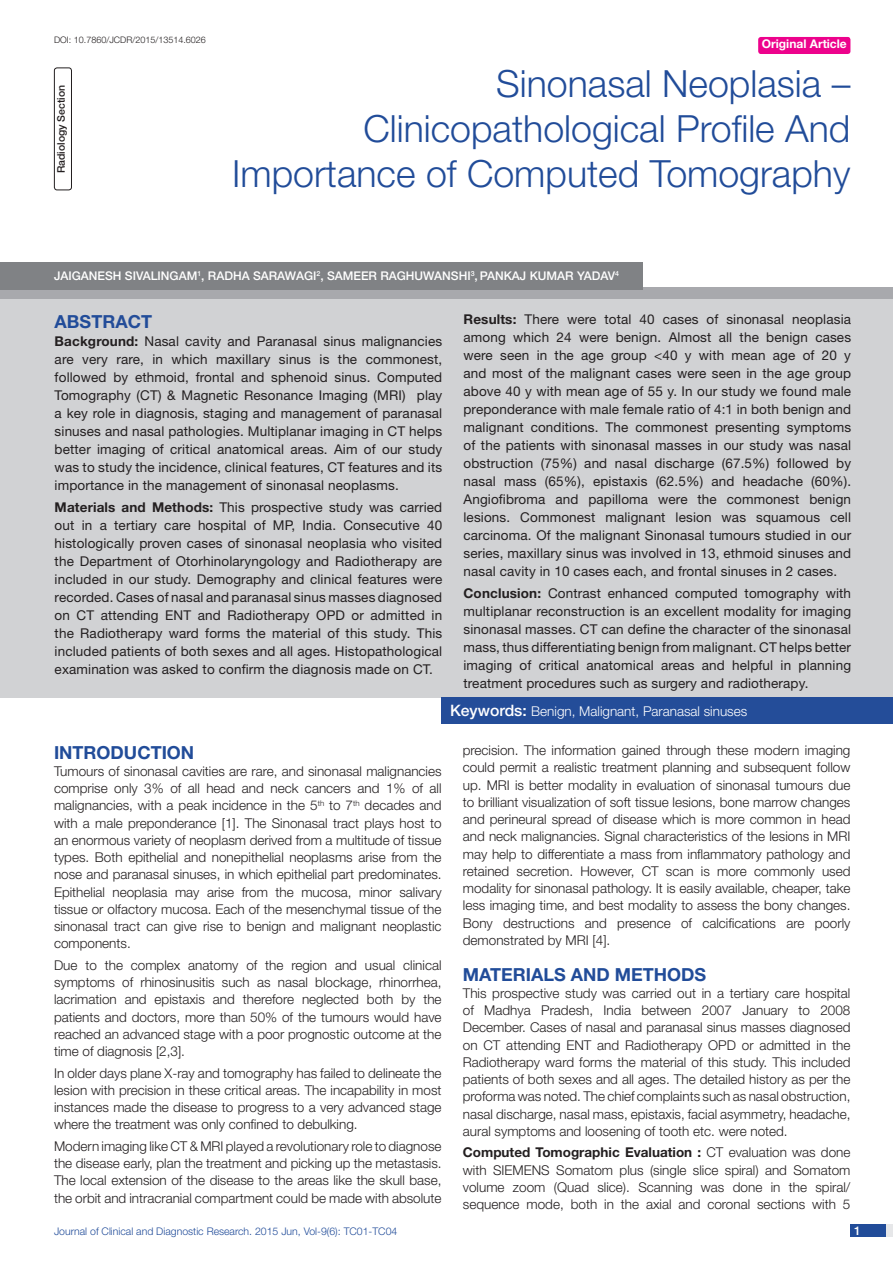
<style>
.page{position:relative;width:893px;height:1263px;background:#fff}
.page>*{position:absolute;margin:0;border:0;box-sizing:border-box;transform-origin:0 0}
.t1{font:300 37.5px/45px "Helvetica Neue";color:#214c99;text-align:right}
.Heading{font:700 18px "Helvetica Neue";color:#214c99}
.Abstract_head{font:700 18px "Helvetica Neue";color:#214c99}
.Body_text{font:300 13.5px/17.2px "Helvetica Neue";color:#231f20;text-align:justify}
.Abstract_Text{font:13.5px/18px "Helvetica Neue";letter-spacing:.01em;color:#231f20;text-align:justify}
.t2{font:300 13.5px "Helvetica Neue";color:#fff}
.Author{font:500 12px "Helvetica Neue";color:#fff}
.t3{font:700 12px "Helvetica Neue";color:#fff}
.t4{font:300 10.5px "Helvetica Neue";color:#214c99}
.t5{font:500 10.5px "Helvetica Neue";color:#231f20}
.DOI{font:300 9px "Helvetica Neue";color:#231f20}
.s1{color:#244d99}
.s2{font-weight:700}
.s3{font-weight:500;font-size:15.75px}
</style>
<div class="page">
<div style="left:850px;top:1224px;width:43px;height:13px;background:#e6e7e9"></div>
<div style="left:850px;top:1224px;width:35px;height:13px;background:#214c99"></div>
<div style="left:758px;top:37px;width:92px;height:17px;background:#ed028c;border-radius:3px"></div>
<div style="left:0;top:287px;width:893px;height:12px;background:#a8a9ad"></div>
<div style="left:0;top:299px;width:893px;height:398px;background:#d1d2d4"></div>
<div style="left:442px;top:697px;width:451px;height:26px;background:#244d99"></div>
<div style="left:0;top:262px;width:642px;height:27px;background:#808285"></div>
<div style="left:54px;top:68px;width:18px;height:122px;border:1px solid #231f20;border-radius:3px"></div>
<p class="DOI" style="left:54px;top:35px;width:153px">DOI: 10.7860/JCDR/2015/13514.6026</p>
<p class="t3" style="left:762px;top:37px;width:87px">Original Article</p>
<p class="t5" style="left:55px;top:173px;width:90px;rotate:-90deg">RADIOLOGY SECTION</p>
<p class="t1" style="left:232px;top:60px;width:620px">Sinonasal Neoplasia –<br>Clinicopathological Profile And<br>Importance of Computed Tomography</p>
<p class="Author" style="left:54px;top:268px;width:567px">JAIGANESH SIVALINGAM<sup>1</sup>, RADHA SARAWAGI<sup>2</sup>, SAMEER RAGHUWANSHI<sup>3</sup>, PANKAJ KUMAR YADAV<sup>4</sup></p>
<p class="Abstract_head" style="left:55px;top:310px;width:98px">ABST<span class="s1">RAC</span>T</p>
<p class="Abstract_Text" style="left:55px;top:332px;width:389px"><span class="s2">Background:</span> Nasal cavity and Paranasal sinus malignancies are very rare, in which maxillary sinus is the commonest, followed by ethmoid, frontal and sphenoid sinus. Computed Tomography (CT) &amp; Magnetic Resonance Imaging (MRI) play a key role in diagnosis, staging and management of paranasal sinuses and nasal pathologies. Multiplanar imaging in CT helps better imaging of critical anatomical areas. Aim of our study was to study the incidence, clinical features, CT features and its importance in the management of sinonasal neoplasms.</p>
<p class="Abstract_Text" style="left:55px;top:498px;width:389px"><span class="s2">Materials and Methods:</span> This prospective study was carried out in a tertiary care hospital of MP, India. Consecutive 40 histologically proven cases of sinonasal neoplasia who visited the Department of Otorhinolaryngology and Radiotherapy are included in our study. Demography and clinical features were recorded. Cases of nasal and paranasal sinus masses diagnosed on CT attending ENT and Radiotherapy OPD or admitted in the Radiotherapy ward forms the material of this study. This included patients of both sexes and all ages. Histopathological examination was asked to confirm the diagnosis made on CT.</p>
<p class="Abstract_Text" style="left:463px;top:310px;width:389px"><span class="s2">Results:</span> There were total 40 cases of sinonasal neoplasia among which 24 were benign. Almost all the benign cases were seen in the age group &lt;40 y with mean age of 20 y and most of the malignant cases were seen in the age group above 40 y with mean age of 55 y. In our study we found male preponderance with male female ratio of 4:1 in both benign and malignant conditions. The commonest presenting symptoms of the patients with sinonasal masses in our study was nasal obstruction (75%) and nasal discharge (67.5%) followed by nasal mass (65%), epistaxis (62.5%) and headache (60%).<br>Angiofibroma and papilloma were the commonest benign lesions. Commonest malignant lesion was squamous cell carcinoma. Of the malignant Sinonasal tumours studied in our series, maxillary sinus was involved in 13, ethmoid sinuses and nasal cavity in 10 cases each, and frontal sinuses in 2 cases.</p>
<p class="Abstract_Text" style="left:463px;top:584px;width:389px"><span class="s2">Conclusion:</span> Contrast enhanced computed tomography with multiplanar reconstruction is an excellent modality for imaging sinonasal masses. CT can define the character of the sinonasal mass, thus differentiating benign from malignant. CT helps better imaging of critical anatomical areas and helpful in planning treatment procedures such as surgery and radiotherapy.</p>
<p class="t2" style="left:450px;top:703px;width:299px"><span class="s3">KEYWORDS:</span> Benign, Malignant, Paranasal sinuses</p>
<p class="Heading" style="left:54px;top:741px;width:142px">Introduction</p>
<p class="Body_text" style="left:54px;top:762px;width:389px">Tumours of sinonasal cavities are rare, and sinonasal malignancies comprise only 3% of all head and neck cancers and 1% of all malignancies, with a peak incidence in the 5<sup>th</sup> to 7<sup>th</sup> decades and with a male preponderance [1]. The Sinonasal tract plays host to an enormous variety of neoplasm derived from a multitude of tissue types. Both epithelial and nonepithelial neoplasms arise from the nose and paranasal sinuses, in which epithelial part predominates.<br>Epithelial neoplasia may arise from the mucosa, minor salivary tissue or olfactory mucosa. Each of the mesenchymal tissue of the sinonasal tract can give rise to benign and malignant neoplastic components.</p>
<p class="Body_text" style="left:54px;top:956px;width:389px">Due to the complex anatomy of the region and usual clinical symptoms of rhinosinusitis such as nasal blockage, rhinorrhea, lacrimation and epistaxis and therefore neglected both by the patients and doctors, more than 50% of the tumours would have reached an advanced stage with a poor prognostic outcome at the time of diagnosis [2,3].</p>
<p class="Body_text" style="left:54px;top:1064px;width:389px">In older days plane X-ray and tomography has failed to delineate the lesion with precision in these critical areas. The incapability in most instances made the disease to progress to a very advanced stage where the treatment was only confined to debulking.</p>
<p class="Body_text" style="left:54px;top:1137px;width:389px">Modern imaging like CT &amp; MRI played a revolutionary role to diagnose the disease early, plan the treatment and picking up the metastasis.<br>The local extension of the disease to the areas like the skull base, the orbit and intracranial compartment could be made with absolute</p>
<p class="Body_text" style="left:463px;top:741px;width:389px">precision. The information gained through these modern imaging could permit a realistic treatment planning and subsequent follow up. MRI is better modality in evaluation of sinonasal tumours due to brilliant visualization of soft tissue lesions, bone marrow changes and perineural spread of disease which is more common in head and neck malignancies. Signal characteristics of the lesions in MRI may help to differentiate a mass from inflammatory pathology and retained secretion. However, CT scan is more commonly used modality for sinonasal pathology. It is easily available, cheaper, take less imaging time, and best modality to assess the bony changes.<br>Bony destructions and presence of calcifications are poorly demonstrated by MRI [4].</p>
<p class="Heading" style="left:463px;top:963px;width:231px">MATERIALs and METHODS</p>
<p class="Body_text" style="left:463px;top:984px;width:389px">This prospective study was carried out in a tertiary care hospital of Madhya Pradesh, India between 2007 January to 2008<br>December. Cases of nasal and paranasal sinus masses diagnosed on CT attending ENT and Radiotherapy OPD or admitted in the Radiotherapy ward forms the material of this study. This included patients of both sexes and all ages. The detailed history as per the proforma was noted. The chief complaints such as nasal obstruction, nasal discharge, nasal mass, epistaxis, facial asymmetry, headache, aural symptoms and loosening of tooth etc. were noted.</p>
<p class="Body_text" style="left:463px;top:1144px;width:389px"><span class="s2">Computed Tomographic Evaluation :</span> CT evaluation was done with SIEMENS Somatom plus (single slice spiral) and Somatom volume zoom (Quad slice). Scanning was done in the spiral/ sequence mode, both in the axial and coronal sections with 5</p>
<p class="t4" style="left:54px;top:1225px;width:345px">Journal of Clinical and Diagnostic Research. 2015 Jun, Vol-9(6): TC01-TC04</p>
<p class="Author" style="left:854px;top:1223px;width:8px">1</p>
</div>
